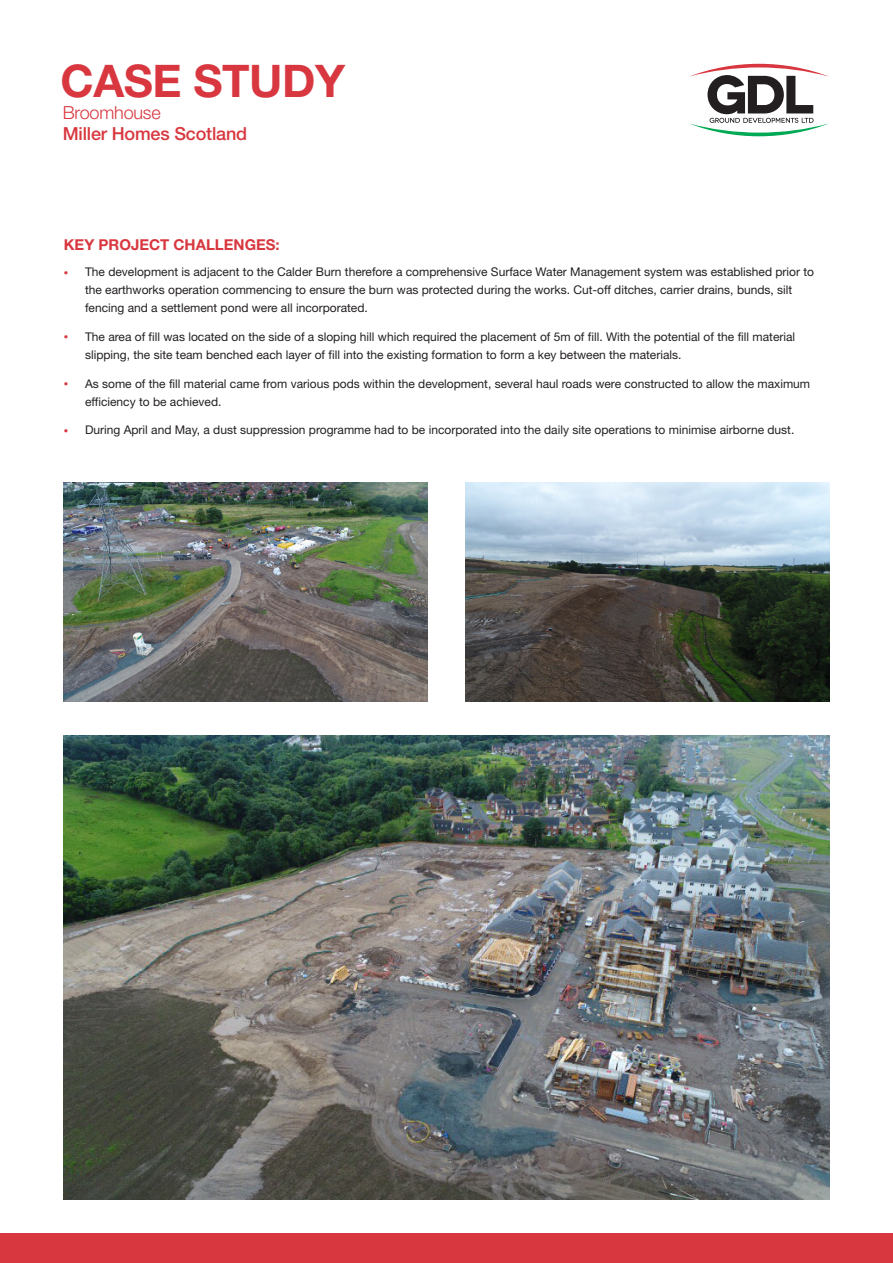
<style>
.page{position:relative;width:893px;height:1263px;background:#fff}
.page>*{position:absolute;margin:0;border:0;box-sizing:border-box;transform-origin:0 0}
.t1{font:700 45px "Helvetica Neue";letter-spacing:-.01em;color:#d8373f}
.t2{font:500 18px "Helvetica Neue";letter-spacing:-.01em;color:#d8373f}
.t3{font:300 18px "Helvetica Neue";letter-spacing:-.01em;color:#d8373f}
.t4{font:700 15px "Helvetica Neue";color:#d8373f}
.t5{font:12px/18px "Helvetica Neue";color:#231f20}
.s1{font-size:9px;color:#d8373f}
</style>
<div class="page">
<svg style="left:689px;top:64px;width:140px;height:72px"></svg>
<div style="left:0;top:1233px;width:893px;height:30px;background:#d8373f"></div>
<img style="left:64px;top:736px;width:765px;height:463px">
<img style="left:64px;top:483px;width:363px;height:218px">
<img style="left:466px;top:483px;width:363px;height:218px">
<p class="t1" style="left:61px;top:53px;width:286px">CASE STUDY</p>
<p class="t3" style="left:63px;top:102px;width:100px">Broomhouse</p>
<p class="t2" style="left:63px;top:123px;width:186px">Miller Homes Scotland</p>
<p class="t4" style="left:64px;top:235px;width:217px">KEY PROJECT CHALLENGES:</p>
<p class="t5" style="left:85px;top:263px;width:731px;text-indent:-21px"><span class="s1">•</span> The development is adjacent to the Calder Burn therefore a comprehensive Surface Water Management system was established prior to the earthworks operation commencing to ensure the burn was protected during the works. Cut-off ditches, carrier drains, bunds, silt fencing and a settlement pond were all incorporated.</p>
<p class="t5" style="left:85px;top:328px;width:712px;text-indent:-21px"><span class="s1">•</span> The area of fill was located on the side of a sloping hill which required the placement of 5m of fill. With the potential of the fill material slipping, the site team benched each layer of fill into the existing formation to form a key between the materials.</p>
<p class="t5" style="left:85px;top:374px;width:727px;text-indent:-21px"><span class="s1">•</span> As some of the fill material came from various pods within the development, several haul roads were constructed to allow the maximum efficiency to be achieved.</p>
<p class="t5" style="left:64px;top:421px;width:732px"><span class="s1">•</span> During April and May, a dust suppression programme had to be incorporated into the daily site operations to minimise airborne dust.</p>
</div>
